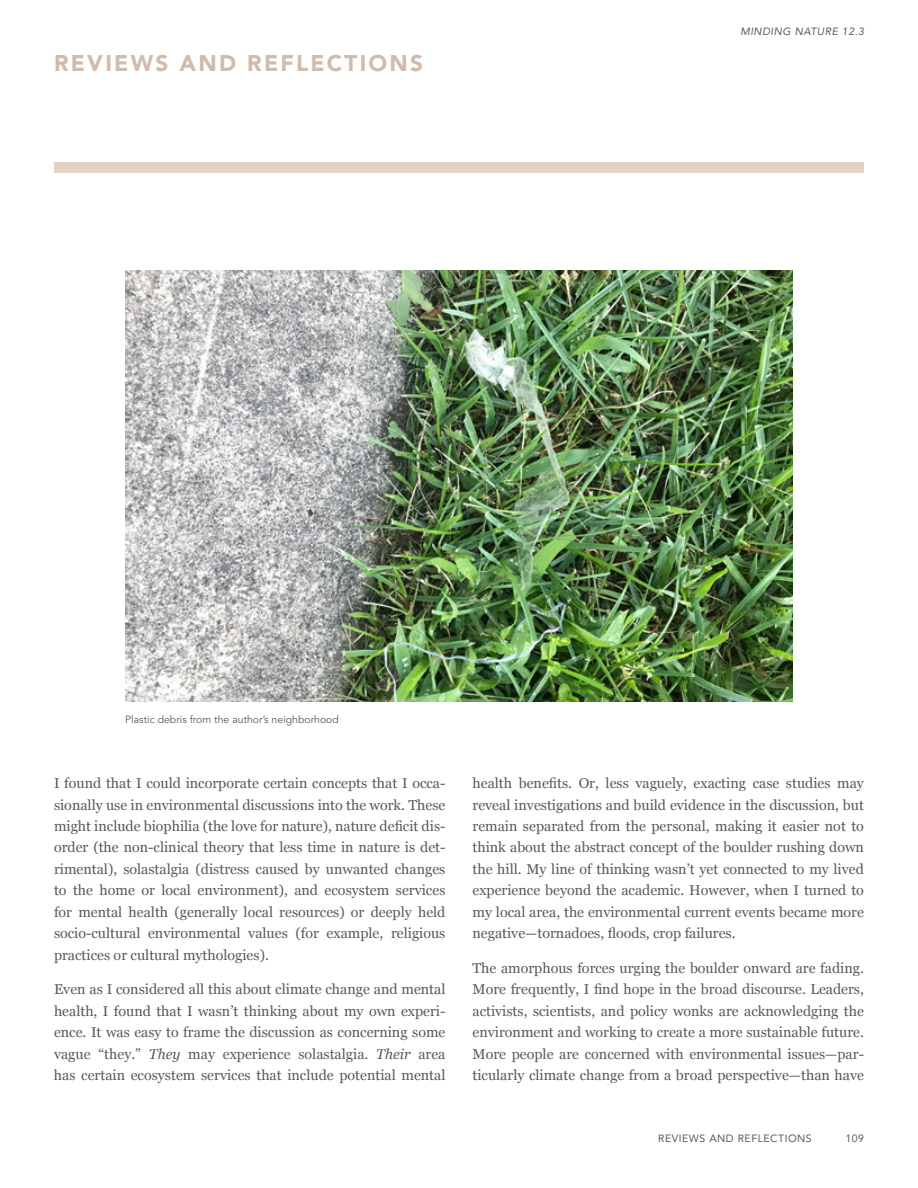
<style>
.page{position:relative;width:918px;height:1188px;background:#fff}
.page>*{position:absolute;margin:0;border:0;box-sizing:border-box;transform-origin:0 0}
.t1{font:900 22.5px "Avenir";letter-spacing:.1em;color:#d1bbac}
.t2{font:14.25px/21.5px "Georgia";color:#58595b;text-align:justify}
.t3{font:10.5px "Avenir";color:#58595b}
.t4{font:10.5px "Avenir";letter-spacing:.05em;color:#58595b}
.t5{font:italic 10.5px "Avenir";letter-spacing:.05em;color:#58595b}
.s1{font-style:italic}
</style>
<div class="page">
<div style="left:54px;top:162px;width:810px;height:11px;background:#e3d1c4"></div>
<img style="left:125px;top:270px;width:668px;height:432px">
<h1 class="t1" style="left:54px;top:50px;width:371px">REVIEWS AND REFLECTIONS</h1>
<p class="t5" style="left:740px;top:25px;width:125px">MINDING NATURE 12.3</p>
<p class="t3" style="left:125px;top:714px;width:215px">Plastic debris from the author’s neighborhood</p>
<p class="t2" style="left:54px;top:772px;width:393px">I found that I could incorporate certain concepts that I occa&shy;sionally use in environmental discussions into the work. These might include biophilia (the love for nature), nature deficit dis&shy;order (the non-clinical theory that less time in nature is det&shy;rimental), solastalgia (distress caused by unwanted changes to the home or local environment), and ecosystem services for mental health (generally local resources) or deeply held socio-cultural environmental values (for example, religious practices or cultural mythologies).</p>
<p class="t2" style="left:54px;top:978px;width:393px">Even as I considered all this about climate change and mental health, I found that I wasn’t thinking about my own experi&shy;ence. It was easy to frame the discussion as concerning some vague “they.” <span class="s1">They</span> may experience solastalgia. <span class="s1">Their</span> area has certain ecosystem services that include potential mental</p>
<p class="t2" style="left:472px;top:772px;width:393px">health benefits. Or, less vaguely, exacting case studies may reveal investigations and build evidence in the discussion, but remain separated from the personal, making it easier not to think about the abstract concept of the boulder rushing down the hill. My line of thinking wasn’t yet connected to my lived experience beyond the academic. However, when I turned to my local area, the environmental current events became more negative—tornadoes, floods, crop failures.</p>
<p class="t2" style="left:472px;top:957px;width:393px">The amorphous forces urging the boulder onward are fading.<br>More frequently, I find hope in the broad discourse. Leaders, activists, scientists, and policy wonks are acknowledging the environment and working to create a more sustainable future.<br>More people are concerned with environmental issues—par&shy;ticularly climate change from a broad perspective—than have</p>
<p class="t4" style="left:658px;top:1132px;width:155px">REVIEWS AND REFLECTIONS</p>
<p class="t4" style="left:845px;top:1132px;width:20px">109</p>
</div>
